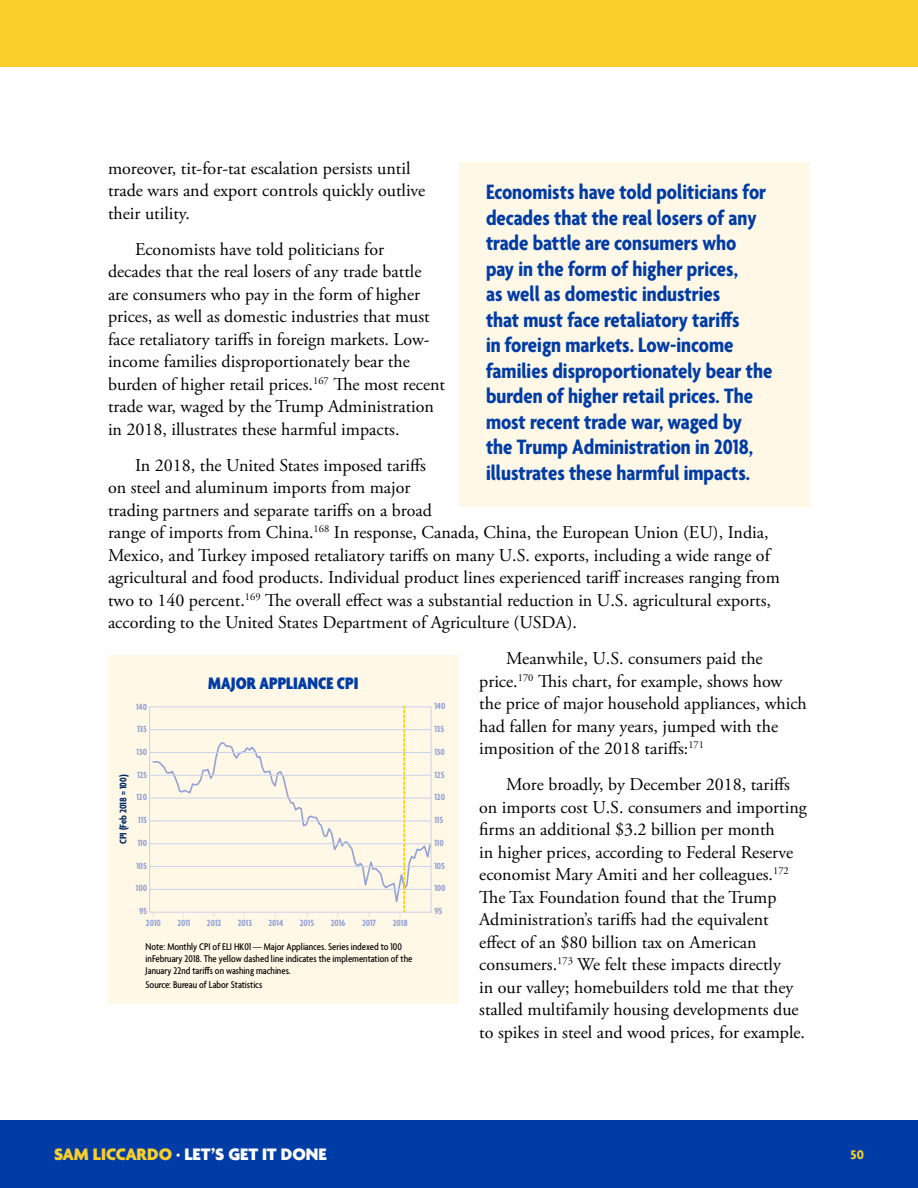
<style>
.page{position:relative;width:918px;height:1188px;background:#fff}
.page>*{position:absolute;margin:0;border:0;box-sizing:border-box;transform-origin:0 0}
.t1{font:700 condensed 22.5px/25.5px "Agenda";color:#003ca5}
.t2{font:18px/22.5px "Adobe Garamond Pro";color:#000}
.t3{font:800 18px "Agenda One";color:#fff}
.t4{font:900 condensed 18px "Agenda";color:#003ca5}
.t5{font:700 13.5px "Agenda One";color:#facf2b}
.t6{font:500 condensed 10.5px/12px "Agenda";color:#000}
.t7{font:700 condensed 10.35px "Agenda";color:#002a68}
.t8{font:700 condensed 9.6px "Agenda";color:#95a2d8}
.t9{font:300 9.6px "Agenda";color:#cad1ec}
.s1{color:#facf2b}
</style>
<div class="page">
<div style="left:0;top:1120px;width:918px;height:68px;background:#003ca5"></div>
<div style="left:0;top:0;width:918px;height:68px;background:#facf2b"></div>
<div style="left:108px;top:655px;width:351px;height:348px;background:#fff8e7"></div>
<div style="left:149px;top:707px;width:282px;height:205px;border:1px solid #cad1ec"></div>
<svg style="left:152px;top:741px;width:280px;height:170px"></svg>
<svg style="left:403px;top:707px;width:2px;height:205px"></svg>
<hr style="left:150px;top:889px;width:281px;height:1px;background:#cad1ec">
<hr style="left:150px;top:866px;width:281px;height:1px;background:#cad1ec">
<hr style="left:150px;top:843px;width:281px;height:1px;background:#cad1ec">
<hr style="left:150px;top:821px;width:281px;height:1px;background:#cad1ec">
<hr style="left:150px;top:798px;width:281px;height:1px;background:#cad1ec">
<hr style="left:150px;top:775px;width:281px;height:1px;background:#cad1ec">
<hr style="left:150px;top:752px;width:281px;height:1px;background:#cad1ec">
<hr style="left:150px;top:729px;width:281px;height:1px;background:#cad1ec">
<div style="left:459px;top:162px;width:351px;height:345px;background:#fff8e7"></div>
<p class="t2" style="left:108px;top:158px;width:319px">moreover, tit-for-tat escalation persists until trade wars and export controls quickly outlive their utility.</p>
<p class="t2" style="left:108px;top:239px;width:339px;text-indent:27px">Economists have told politicians for<br>decades that the real losers of any trade battle are consumers who pay in the form of higher prices, as well as domestic industries that must face retaliatory tariffs in foreign markets. Low&shy;income families disproportionately bear the burden of higher retail prices.<sup>167</sup> The most recent trade war, waged by the Trump Administration in 2018, illustrates these harmful impacts.</p>
<p class="t2" style="left:108px;top:455px;width:673px;text-indent:27px">In 2018, the United States imposed tariffs<br>on steel and aluminum imports from major<br>trading partners and separate tariffs on a broad<br>range of imports from China.<sup>168</sup> In response, Canada, China, the European Union (EU), India, Mexico, and Turkey imposed retaliatory tariffs on many U.S. exports, including a wide range of agricultural and food products. Individual product lines experienced tariff increases ranging from two to 140 percent.<sup>169</sup> The overall effect was a substantial reduction in U.S. agricultural exports, according to the United States Department of Agriculture (USDA).</p>
<p class="t2" style="left:479px;top:648px;width:329px;text-indent:27px">Meanwhile, U.S. consumers paid the price.<sup>170</sup> This chart, for example, shows how the price of major household appliances, which had fallen for many years, jumped with the imposition of the 2018 tariffs:<sup>171</sup></p>
<p class="t2" style="left:479px;top:774px;width:329px;text-indent:27px">More broadly, by December 2018, tariffs on imports cost U.S. consumers and importing firms an additional $3.2 billion per month<br>in higher prices, according to Federal Reserve economist Mary Amiti and her colleagues.<sup>172<br></sup>The Tax Foundation found that the Trump Administration’s tariffs had the equivalent effect of an $80 billion tax on American consumers.<sup>173</sup> We felt these impacts directly<br>in our valley; homebuilders told me that they stalled multifamily housing developments due to spikes in steel and wood prices, for example.</p>
<p class="t1" style="left:486px;top:181px;width:288px">Economists have told politicians for decades that the real losers of any trade battle are consumers who<br>pay in the form of higher prices,<br>as well as domestic industries<br>that must face retaliatory tariffs<br>in foreign markets. Low-income families disproportionately bear the burden of higher retail prices. The most recent trade war, waged by the Trump Administration in 2018, illustrates these harmful impacts.</p>
<p class="t4" style="left:208px;top:673px;width:152px">MAJOR APPLIANCE CPI</p>
<p class="t8" style="left:434px;top:701px;width:13px">140</p>
<p class="t8" style="left:136px;top:701px;width:13px">140</p>
<p class="t8" style="left:434px;top:724px;width:11px">135</p>
<p class="t8" style="left:137px;top:724px;width:11px">135</p>
<p class="t8" style="left:434px;top:747px;width:12px">130</p>
<p class="t8" style="left:137px;top:747px;width:12px">130</p>
<p class="t8" style="left:434px;top:769px;width:12px">125</p>
<p class="t8" style="left:137px;top:769px;width:12px">125</p>
<p class="t7" style="left:118px;top:844px;width:71px;rotate:-90deg">CPI (Feb 2018 = 100)</p>
<p class="t8" style="left:434px;top:792px;width:12px">120</p>
<p class="t8" style="left:136px;top:792px;width:12px">120</p>
<p class="t8" style="left:434px;top:815px;width:10px">115</p>
<p class="t8" style="left:138px;top:815px;width:10px">115</p>
<p class="t8" style="left:434px;top:838px;width:11px">110</p>
<p class="t8" style="left:138px;top:838px;width:11px">110</p>
<p class="t8" style="left:434px;top:860px;width:12px">105</p>
<p class="t8" style="left:136px;top:860px;width:12px">105</p>
<p class="t8" style="left:434px;top:883px;width:13px">100</p>
<p class="t8" style="left:136px;top:883px;width:13px">100</p>
<p class="t8" style="left:434px;top:906px;width:10px">95</p>
<p class="t8" style="left:139px;top:906px;width:10px">95</p>
<p class="t9" style="left:152px;top:908px;width:3px">ı</p>
<p class="t8" style="left:146px;top:918px;width:16px">2010</p>
<p class="t9" style="left:183px;top:908px;width:3px">ı</p>
<p class="t8" style="left:177px;top:918px;width:15px">2011</p>
<p class="t8" style="left:207px;top:918px;width:16px">2012</p>
<p class="t9" style="left:244px;top:908px;width:3px">ı</p>
<p class="t8" style="left:238px;top:918px;width:16px">2013</p>
<p class="t9" style="left:275px;top:908px;width:3px">ı</p>
<p class="t8" style="left:269px;top:918px;width:16px">2014</p>
<p class="t8" style="left:300px;top:918px;width:16px">2015</p>
<p class="t8" style="left:331px;top:918px;width:16px">2016</p>
<p class="t8" style="left:362px;top:918px;width:16px">2017</p>
<p class="t8" style="left:393px;top:918px;width:16px">2018</p>
<p class="t6" style="left:146px;top:942px;width:268px">Note: Monthly CPI of ELI HK01 — Major Appliances. Series indexed to 100 inFebruary 2018. The yellow dashed line indicates the implementation of the<br>January 22nd tariffs on washing machines.</p>
<p class="t6" style="left:146px;top:980px;width:118px">Source: Bureau of Labor Statistics</p>
<p class="t3" style="left:54px;top:1144px;width:275px"><span class="s1">SAM LICCARDO</span> · LET’S GET IT DONE</p>
<p class="t5" style="left:851px;top:1147px;width:15px">50</p>
</div>
